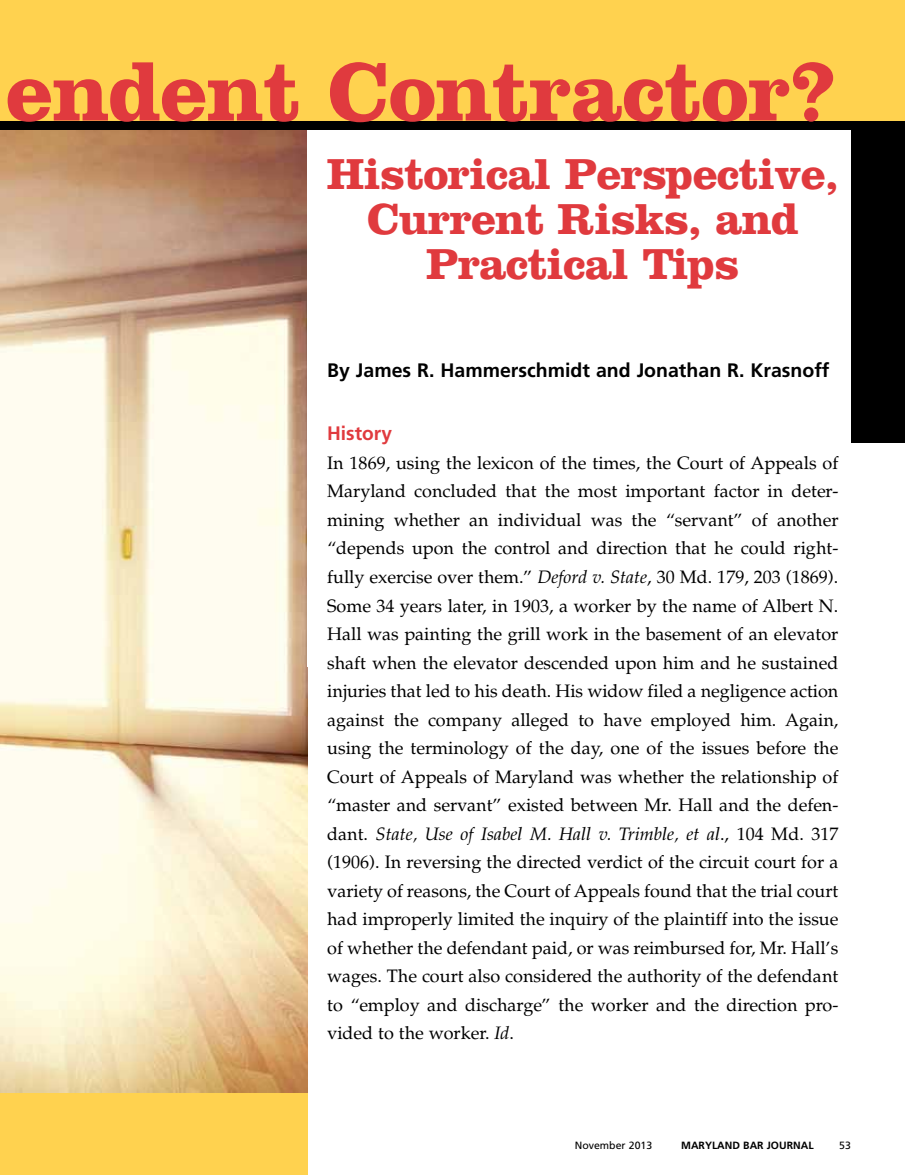
<style>
.page{position:relative;width:905px;height:1175px;background:#fff}
.page>*{position:absolute;margin:0;border:0;box-sizing:border-box;transform-origin:0 0}
.t1{font:700 85.5px "Clarendon";letter-spacing:-.01em;color:#e03a3e}
.t2{font:700 45px/45px "Clarendon";letter-spacing:-.02em;color:#e03a3e;text-align:center}
.t3{font:700 19.5px "Frutiger";color:#000}
.t4{font:700 19.5px "Frutiger";color:#e03a3e}
.t5{font:18px/28.5px "Palatino";color:#000;text-align:justify}
.t6{font:700 10.5px "Frutiger";letter-spacing:.165em;color:#000}
.t7{font:10.5px "Frutiger";color:#000}
.s1{font-style:italic}
</style>
<div class="page">
<div style="left:0;top:120px;width:904px;height:323px;background:#000"></div>
<div style="left:0;top:130px;width:308px;height:1044px;background:#ffd24f"></div>
<img style="left:0;top:130px;width:308px;height:962px">
<div style="left:0;top:0;width:904px;height:120px;background:#ffd24f"></div>
<div style="left:308px;top:130px;width:542px;height:536px;background:#fff"></div>
<h1 class="t1" style="left:6px;top:40px;width:833px">endent Contractor?</h1>
<h2 class="t2" style="left:327px;top:150px;width:513px">Historical Perspective,<br>Current Risks, and<br>Practical Tips</h2>
<p class="t3" style="left:327px;top:358px;width:503px">By James R. Hammerschmidt and Jonathan R. Krasnoff</p>
<p class="t4" style="left:327px;top:422px;width:66px">History</p>
<p class="t5" style="left:327px;top:449px;width:513px">In 1869, using the lexicon of the times, the Court of Appeals of Maryland concluded that the most important factor in deter&shy;mining whether an individual was the “servant” of another “depends upon the control and direction that he could right&shy;fully exercise over them.” <span class="s1">Deford v. State</span>, 30 Md. 179, 203 (1869).<br>Some 34 years later, in 1903, a worker by the name of Albert N.<br>Hall was painting the grill work in the basement of an elevator shaft when the elevator descended upon him and he sustained injuries that led to his death. His widow filed a negligence action against the company alleged to have employed him. Again, using the terminology of the day, one of the issues before the Court of Appeals of Maryland was whether the relationship of “master and servant” existed between Mr. Hall and the defen&shy;dant. <span class="s1">State, Use of Isabel M. Hall v. Trimble, et al</span>., 104 Md. 317 (1906). In reversing the directed verdict of the circuit court for a variety of reasons, the Court of Appeals found that the trial court had improperly limited the inquiry of the plaintiff into the issue of whether the defendant paid, or was reimbursed for, Mr. Hall’s wages. The court also considered the authority of the defendant to “employ and discharge” the worker and the direction pro&shy;vided to the worker. <span class="s1">Id</span>.</p>
<p class="t7" style="left:575px;top:1139px;width:79px">November 2013</p>
<p class="t6" style="left:681px;top:1139px;width:132px">Maryland Bar Journal</p>
<p class="t7" style="left:839px;top:1139px;width:13px">53</p>
</div>
